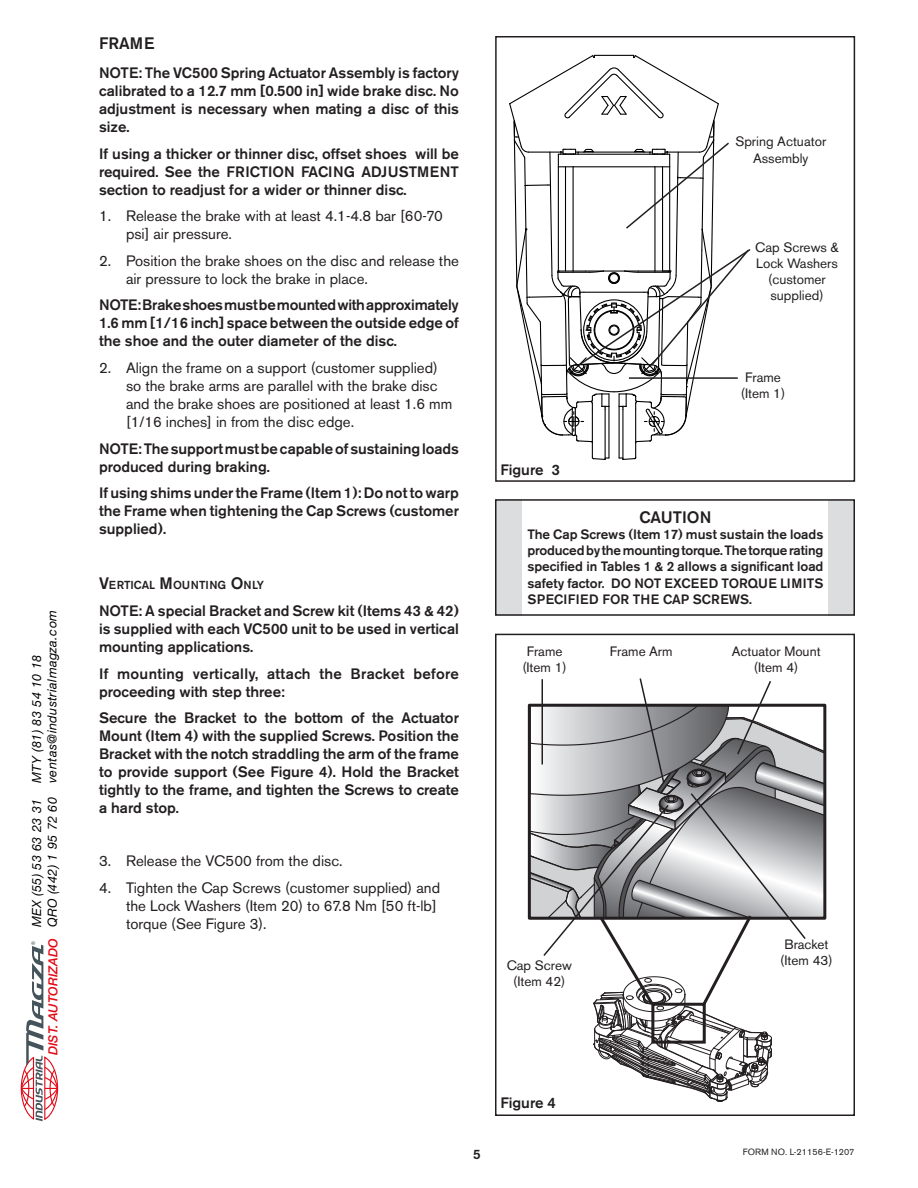
<style>
.page{position:relative;width:918px;height:1188px;background:#fff}
.page>*{position:absolute;margin:0;border:0;box-sizing:border-box;transform-origin:0 0}
.t1{font:500 16.5px "Akzidenz Grotesk BE";color:#231f20}
.t2{font:500 15px/18px "Akzidenz Grotesk BE";color:#231f20;text-align:justify}
.t3{font:15px/18px "Akzidenz Grotesk BE";color:#231f20}
.t4{font:500 15px/18px "Akzidenz Grotesk BE";letter-spacing:.02em;color:#231f20}
.t5{font:500 13.5px/16.2px "Akzidenz Grotesk BE";color:#231f20;text-align:justify}
.t6{font:13.5px/16.2px "Akzidenz Grotesk BE";color:#231f20;text-align:center}
.t7{font:italic 12.6px/15.6px "Helvetica Neue";letter-spacing:.035em;color:#000}
.t8{font:italic 500 12.6px "Helvetica Neue";color:#e20916}
.t9{font:500 11.55px "Akzidenz Grotesk BE";color:#231f20}
.t10{font:9px "Akzidenz Grotesk BE";color:#231f20}
.t11{font:4.95px "Arial";color:#44545a}
.s1{font-size:16.5px}
</style>
<div class="page">
<hr style="left:622px;top:409px;width:1px;height:50px;background:#000">
<hr style="left:635px;top:409px;width:1px;height:48px;background:#000">
<hr style="left:605px;top:409px;width:1px;height:50px;background:#000">
<hr style="left:592px;top:409px;width:1px;height:48px;background:#000">
<hr style="left:619px;top:406px;width:1px;height:52px;background:#000">
<svg style="left:619px;top:456px;width:18px;height:4px"></svg>
<hr style="left:608px;top:406px;width:2px;height:52px;background:#000">
<svg style="left:591px;top:456px;width:18px;height:4px"></svg>
<div style="left:495px;top:36px;width:360px;height:446px;border:2px solid #231f20"></div>
<div style="left:828px;top:500px;width:27px;height:116px;background:#dcdddf"></div>
<div style="left:495px;top:499px;width:27px;height:117px;background:#dcdddf"></div>
<div style="left:495px;top:499px;width:360px;height:117px;border:2px solid #231f20"></div>
<svg style="left:509px;top:55px;width:242px;height:389px"></svg>
<div style="left:495px;top:634px;width:360px;height:482px;border:2px solid #231f20"></div>
<svg style="left:528px;top:678px;width:298px;height:424px"></svg>
<div style="left:651px;top:1003px;width:55px;height:41px;border:3px solid #231f20"></div>
<svg style="left:20px;top:945px;width:39px;height:176px"></svg>
<p class="t7" style="left:30px;top:783px;width:175px;rotate:-90deg">MTY (81) 83 54 10 18 ventas@industrialmagza.com</p>
<p class="t7" style="left:30px;top:927px;width:132px;rotate:-90deg">MEX (55) 53 63 23 31<br>QRO (442) 1 95 72 60</p>
<p class="t11" style="left:31px;top:945px;width:5px;rotate:-90deg">®</p>
<p class="t8" style="left:47px;top:1055px;width:118px;rotate:-90deg">DIST. AUTORIZADO</p>
<p class="t1" style="left:99px;top:33px;width:55px">Frame</p>
<p class="t2" style="left:99px;top:64px;width:362px">NOTE: The VC500 Spring Actuator Assembly is factory calibrated to a 12.7 mm [0.500 in] wide brake disc. No adjustment is necessary when mating a disc of this size.</p>
<p class="t2" style="left:99px;top:144px;width:362px">If using a thicker or thinner disc, offset shoes will be required. See the FR ICTION FACING ADJUSTM ENT section to readjust for a wider or thinner disc.</p>
<p class="t3" style="left:126px;top:207px;width:318px;text-indent:-27px">1. Release the brake with at least 4.1-4.8 bar [60-70 psi] air pressure.</p>
<p class="t3" style="left:126px;top:252px;width:334px;text-indent:-27px">2. Position the brake shoes on the disc and release the air pressure to lock the brake in place.</p>
<p class="t2" style="left:99px;top:296px;width:361px">NOTE: Brake shoes must be mounted with approximately 1 .6 mm [1 /1 6 inch] space between the outside edge of the shoe and the outer diameter of the disc.</p>
<p class="t3" style="left:126px;top:359px;width:328px;text-indent:-27px">2. Align the frame on a support (customer supplied) so the brake arms are parallel with the brake disc and the brake shoes are positioned at least 1.6 mm [1/16 inches] in from the disc edge.</p>
<p class="t2" style="left:99px;top:439px;width:362px">NOTE: The support must be capable of sustaining loads produced during braking.</p>
<p class="t2" style="left:99px;top:484px;width:362px">If using shims under the Frame (Item 1 ): Do not to warp the Frame when tightening the Cap Screws (customer supplied).</p>
<p class="t9" style="left:99px;top:578px;width:166px"><span class="s1">V</span>ertical <span class="s1">M</span>ounting <span class="s1">O</span>nly</p>
<p class="t2" style="left:99px;top:602px;width:361px">NOTE: A special Bracket and Screw kit (Items 43 &amp; 42) is supplied with each VC500 unit to be used in vertical mounting applications.</p>
<p class="t4" style="left:99px;top:664px;width:362px">If mounting vertically, attach the Bracket before proceeding with step three:</p>
<p class="t2" style="left:99px;top:709px;width:362px">Secure the Bracket to the bottom of the Actuator M ount (Item 4) with the supplied Screws. Position the Bracket with the notch straddling the arm of the frame to provide support (See Figure 4). Hold the Bracket tightly to the frame, and tighten the Screws to create a hard stop.</p>
<p class="t3" style="left:99px;top:852px;width:245px">3. Release the VC500 from the disc.</p>
<p class="t3" style="left:126px;top:879px;width:316px;text-indent:-27px">4. Tighten the Cap Screws (customer supplied) and the Lock Washers (Item 20) to 67.8 Nm [50 ft-lb] torque (See Figure 3).</p>
<p class="t6" style="left:735px;top:134px;width:92px">Spring Actuator<br>Assembly</p>
<p class="t6" style="left:755px;top:239px;width:85px">Cap Screws &amp;<br>Lock Washers (customer supplied)</p>
<p class="t2" style="left:500px;top:460px;width:60px">Figure 3</p>
<p class="t6" style="left:741px;top:369px;width:46px">Frame (Item 1)</p>
<p class="t1" style="left:640px;top:507px;width:73px">CAUTION</p>
<p class="t5" style="left:527px;top:526px;width:298px">The Cap Screws (Item 1 7) must sustain the loads produced by the mounting torque. The torque rating specified in Tables 1 &amp; 2 allows a significant load safety factor. DO NOT EXCEED TORQU E LIM ITS SPECIFIED FOR THE CAP SCREWS.</p>
<p class="t6" style="left:522px;top:643px;width:46px">Frame (Item 1)</p>
<p class="t6" style="left:610px;top:643px;width:64px">Frame Arm</p>
<p class="t6" style="left:732px;top:643px;width:90px">Actuator Mount (Item 4)</p>
<p class="t6" style="left:507px;top:957px;width:67px">Cap Screw (Item 42)</p>
<p class="t2" style="left:500px;top:1093px;width:56px">Figure 4</p>
<p class="t6" style="left:780px;top:936px;width:54px">Bracket (Item 43)</p>
<p class="t10" style="left:743px;top:1147px;width:113px">FORM NO. L-21156-E-1207</p>
</div>
